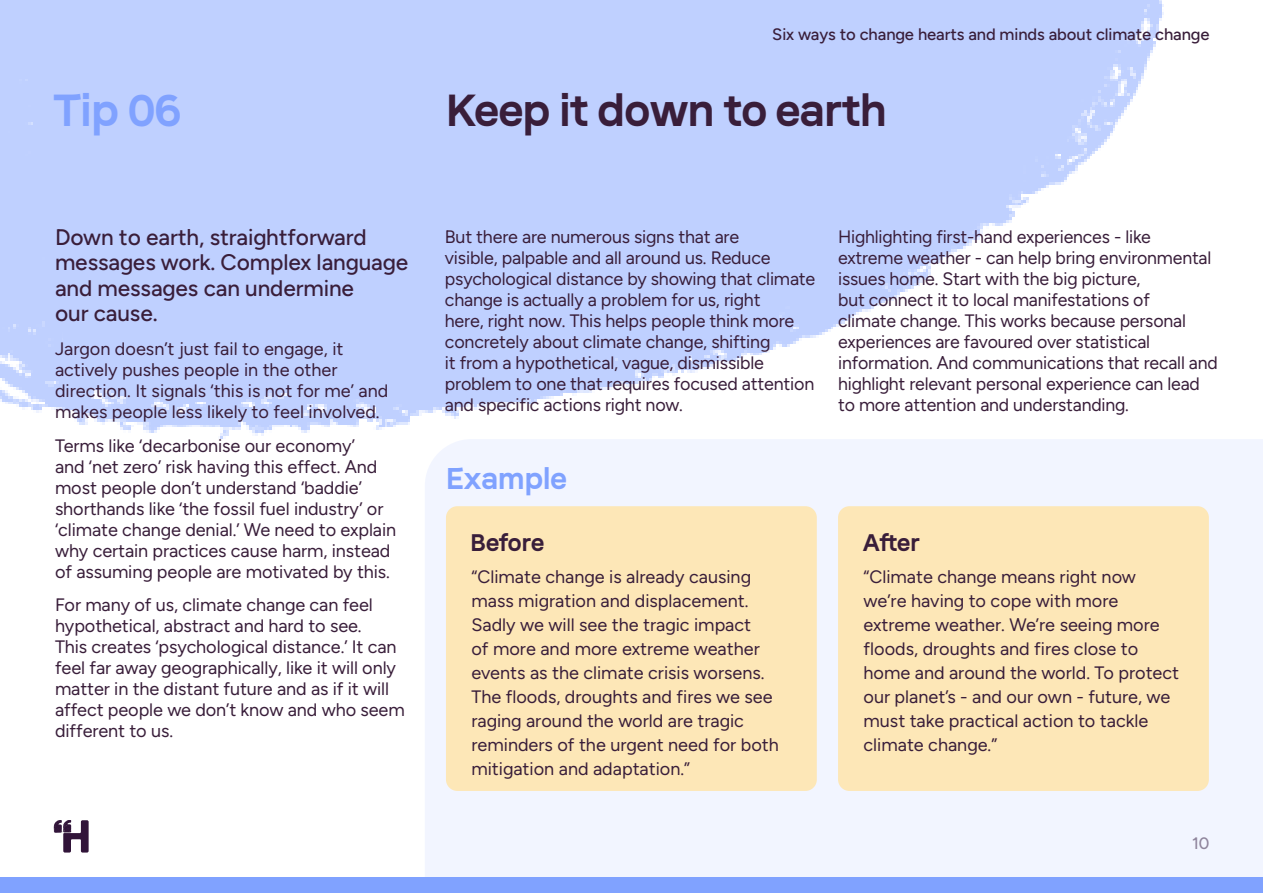
<style>
.page{position:relative;width:1263px;height:893px;background:#fff}
.page>*{position:absolute;margin:0;border:0;box-sizing:border-box;transform-origin:0 0}
.Tips_headings{font:44.85px "Faro Bold Lucky";letter-spacing:-.01em;color:#391e3a}
.t1{font:44.85px "Faro Bold Lucky";color:#80a2ff}
.t2{font:30px "Faro Bold Lucky";color:#80a2ff}
.t3{font:24px "Faro Bold Lucky";color:#391e3a}
.Stand_First_Text{font:300 22.5px/25.5px "Figtree";letter-spacing:-.005em;color:#391e3a}
.Body_Text{font:300 18px/21px "Figtree";letter-spacing:-.005em;color:#391e3a}
.t4{font:300 16.5px "Figtree";letter-spacing:-.005em;color:#391e3a}
</style>
<div class="page">
<svg style="left:54px;top:821px;width:34px;height:31px"></svg>
<img style="left:0;top:0;width:1164px;height:438px">
<svg style="left:0;top:0;width:1137px;height:392px;background:#c7d6ff"></svg>
<div style="left:425px;top:439px;width:838px;height:438px;background:#f2f5ff"></div>
<div style="left:446px;top:506px;width:371px;height:285px;background:#fde7b7;border-radius:11px"></div>
<div style="left:838px;top:506px;width:371px;height:285px;background:#fde7b7;border-radius:11px"></div>
<div style="left:0;top:877px;width:1263px;height:16px;background:#80a2ff"></div>
<p class="t4" style="left:772px;top:25px;width:439px">Six ways to change hearts and minds about climate change</p>
<p class="t1" style="left:54px;top:76px;width:129px">Tip 06</p>
<p class="Tips_headings" style="left:446px;top:76px;width:442px">Keep it down to earth</p>
<p class="Stand_First_Text" style="left:55px;top:224px;width:355px">Down to earth, straightforward messages work. Complex language and messages can undermine<br>our cause.</p>
<p class="Body_Text" style="left:55px;top:338px;width:335px">Jargon doesn’t just fail to engage, it actively pushes people in the other direction. It signals ‘this is not for me’ and makes people less likely to feel involved.</p>
<p class="Body_Text" style="left:55px;top:435px;width:343px">Terms like ‘decarbonise our economy’<br>and ‘net zero’ risk having this effect. And most people don’t understand ‘baddie’ shorthands like ‘the fossil fuel industry’ or ‘climate change denial.’ We need to explain why certain practices cause harm, instead of assuming people are motivated by this.</p>
<p class="Body_Text" style="left:55px;top:595px;width:351px">For many of us, climate change can feel hypothetical, abstract and hard to see.<br>This creates ‘psychological distance.’ It can feel far away geographically, like it will only matter in the distant future and as if it will affect people we don’t know and who seem different to us.</p>
<p class="Body_Text" style="left:445px;top:227px;width:372px">But there are numerous signs that are<br>visible, palpable and all around us. Reduce psychological distance by showing that climate change is actually a problem for us, right<br>here, right now. This helps people think more concretely about climate change, shifting<br>it from a hypothetical, vague, dismissible problem to one that requires focused attention and specific actions right now.</p>
<p class="Body_Text" style="left:838px;top:227px;width:381px">Highlighting first-hand experiences - like extreme weather - can help bring environmental issues home. Start with the big picture,<br>but connect it to local manifestations of<br>climate change. This works because personal experiences are favoured over statistical information. And communications that recall and highlight relevant personal experience can lead to more attention and understanding.</p>
<p class="t2" style="left:446px;top:456px;width:122px">Example</p>
<p class="t3" style="left:471px;top:525px;width:75px">Before</p>
<p class="t3" style="left:863px;top:525px;width:58px">After</p>
<p class="Body_Text" style="left:471px;top:565px;width:309px;line-height:24px">“Climate change is already causing mass migration and displacement.<br>Sadly we will see the tragic impact<br>of more and more extreme weather events as the climate crisis worsens.<br>The floods, droughts and fires we see raging around the world are tragic reminders of the urgent need for both mitigation and adaptation.”</p>
<p class="Body_Text" style="left:863px;top:565px;width:317px;line-height:24px">“Climate change means right now we’re having to cope with more extreme weather. We’re seeing more floods, droughts and fires close to home and around the world. To protect our planet’s - and our own - future, we must take practical action to tackle climate change.”</p>
<p class="t4" style="left:1192px;top:834px;width:19px">10</p>
</div>
